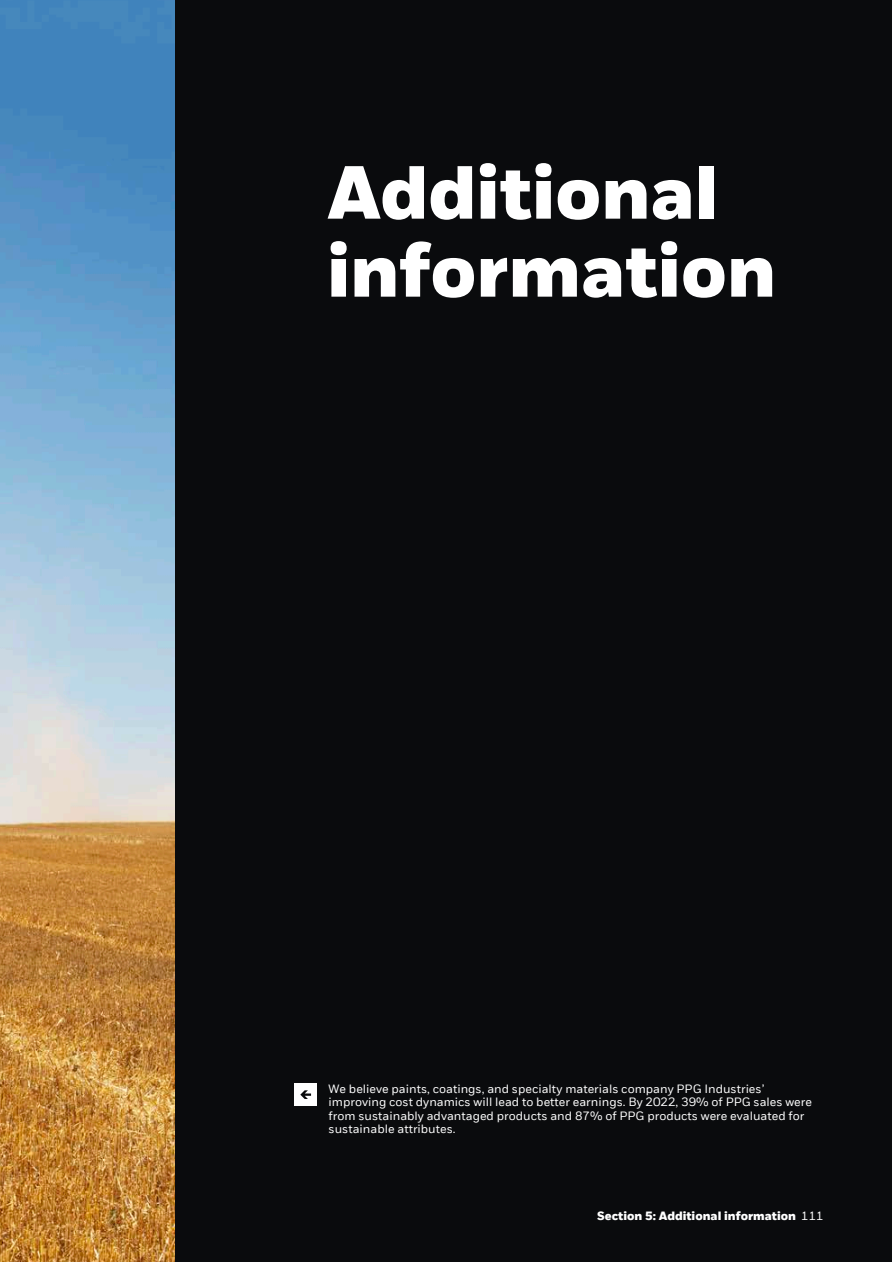
<style>
.page{position:relative;width:892px;height:1262px;background:#fff}
.page>*{position:absolute;margin:0;border:0;box-sizing:border-box;transform-origin:0 0}
.t1{font:800 75px/78px "BLK Fort";color:#fff}
.t2{font:12px/13.5px "BLK Fort";color:#fff}
.t3{font:800 12px "BLK Fort";color:#fff}
.s1{font-weight:400}
</style>
<div class="page">
<div style="left:171px;top:0;width:720px;height:1262px;background:#0a0b0d"></div>
<div style="left:294px;top:1083px;width:23px;height:23px;background:#fff"></div>
<svg style="left:300px;top:1090px;width:11px;height:9px"></svg>
<img style="left:0;top:0;width:174px;height:1262px">
<h1 class="t1" style="left:327px;top:157px;width:450px">Additional information</h1>
<p class="t2" style="left:328px;top:1082px;width:484px">We believe paints, coatings, and specialty materials company PPG Industries’ improving cost dynamics will lead to better earnings. By 2022, 39% of PPG sales were from sustainably advantaged products and 87% of PPG products were evaluated for sustainable attributes.</p>
<p class="t3" style="left:597px;top:1209px;width:228px">Section 5: Additional information <span class="s1">111</span></p>
</div>
